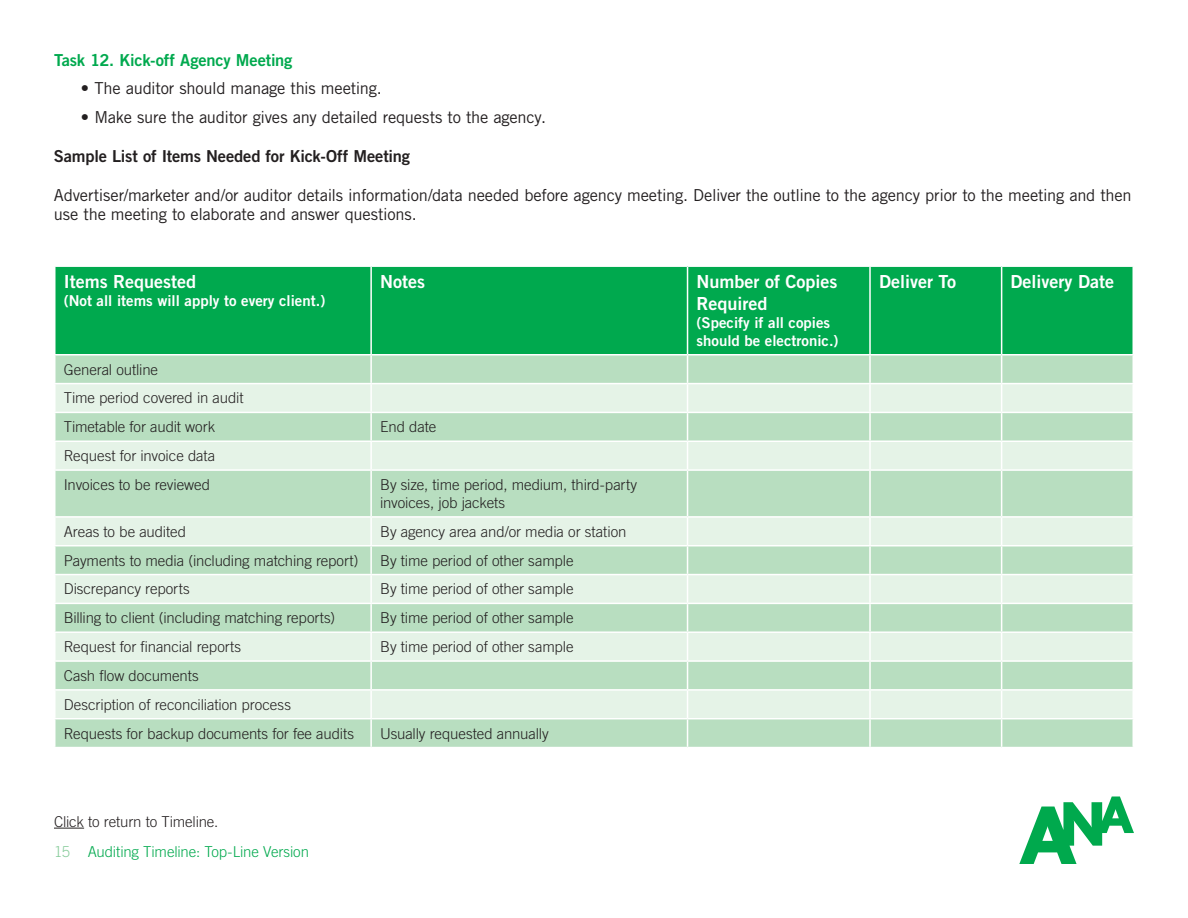
<style>
.page{position:relative;width:1188px;height:918px;background:#fff}
.page>*{position:absolute;margin:0;border:0;box-sizing:border-box;transform-origin:0 0}
.t1{font:18px/21.6px "Trade Gothic LT Std Bd 2";color:#fff}
.t2{font:16.5px/19.5px "Trade Gothic LT Std";letter-spacing:-.015em;color:#231f20}
.t3{font:16.5px "Trade Gothic LT Std Bd 2";letter-spacing:-.01em;color:#231f20}
.t4{font:16.5px "Trade Gothic LT Std Bd 2";letter-spacing:-.01em;color:#00a94e}
.t5{font:300 15px/28.8px "Trade Gothic LT Std";letter-spacing:-.005em;color:#231f20}
.t6{font:15px/18px "Trade Gothic LT Std Bd 2";color:#fff}
.t7{font:300 15px "Trade Gothic LT Std";letter-spacing:-.01em;color:#00a94d}
.s1{color:#89cc9c}
</style>
<div class="page">
<svg style="left:1019px;top:796px;width:115px;height:68px"></svg>
<hr style="left:54px;top:828px;width:30px;height:1px;background:#231f20">
<div style="left:56px;top:267px;width:1076px;height:87px;background:#00a94e"></div>
<svg style="left:56px;top:719px;width:1076px;height:28px;background:#b9dec1"></svg>
<svg style="left:56px;top:471px;width:1076px;height:247px;background:#cde7d2"></svg>
<hr style="left:54px;top:516px;width:317px;height:2px;background:#fff">
<hr style="left:371px;top:516px;width:317px;height:2px;background:#fff">
<hr style="left:688px;top:516px;width:182px;height:2px;background:#fff">
<hr style="left:870px;top:516px;width:132px;height:2px;background:#fff">
<hr style="left:1002px;top:516px;width:132px;height:2px;background:#fff">
<hr style="left:54px;top:545px;width:317px;height:1px;background:#fff">
<hr style="left:371px;top:545px;width:317px;height:1px;background:#fff">
<hr style="left:688px;top:545px;width:182px;height:1px;background:#fff">
<hr style="left:870px;top:545px;width:132px;height:1px;background:#fff">
<hr style="left:1002px;top:545px;width:132px;height:1px;background:#fff">
<hr style="left:54px;top:574px;width:317px;height:1px;background:#fff">
<hr style="left:371px;top:574px;width:317px;height:1px;background:#fff">
<hr style="left:688px;top:574px;width:182px;height:1px;background:#fff">
<hr style="left:870px;top:574px;width:132px;height:1px;background:#fff">
<hr style="left:1002px;top:574px;width:132px;height:1px;background:#fff">
<hr style="left:54px;top:603px;width:317px;height:1px;background:#fff">
<hr style="left:371px;top:603px;width:317px;height:1px;background:#fff">
<hr style="left:688px;top:603px;width:182px;height:1px;background:#fff">
<hr style="left:870px;top:603px;width:132px;height:1px;background:#fff">
<hr style="left:1002px;top:603px;width:132px;height:1px;background:#fff">
<hr style="left:54px;top:631px;width:317px;height:2px;background:#fff">
<hr style="left:371px;top:631px;width:317px;height:2px;background:#fff">
<hr style="left:688px;top:631px;width:182px;height:2px;background:#fff">
<hr style="left:870px;top:631px;width:132px;height:2px;background:#fff">
<hr style="left:1002px;top:631px;width:132px;height:2px;background:#fff">
<hr style="left:54px;top:660px;width:317px;height:2px;background:#fff">
<hr style="left:371px;top:660px;width:317px;height:2px;background:#fff">
<hr style="left:688px;top:660px;width:182px;height:2px;background:#fff">
<hr style="left:870px;top:660px;width:132px;height:2px;background:#fff">
<hr style="left:1002px;top:660px;width:132px;height:2px;background:#fff">
<hr style="left:54px;top:689px;width:317px;height:2px;background:#fff">
<hr style="left:371px;top:689px;width:317px;height:2px;background:#fff">
<hr style="left:688px;top:689px;width:182px;height:2px;background:#fff">
<hr style="left:870px;top:689px;width:132px;height:2px;background:#fff">
<hr style="left:1002px;top:689px;width:132px;height:2px;background:#fff">
<svg style="left:55px;top:356px;width:1078px;height:113px;background:#d0e9d5"></svg>
<hr style="left:370px;top:471px;width:2px;height:45px;background:#fff">
<hr style="left:687px;top:471px;width:1px;height:45px;background:#fff">
<hr style="left:869px;top:471px;width:2px;height:45px;background:#fff">
<hr style="left:1001px;top:471px;width:1px;height:45px;background:#fff">
<hr style="left:370px;top:518px;width:2px;height:27px;background:#fff">
<hr style="left:869px;top:518px;width:2px;height:27px;background:#fff">
<hr style="left:370px;top:546px;width:2px;height:28px;background:#fff">
<hr style="left:869px;top:546px;width:2px;height:28px;background:#fff">
<hr style="left:370px;top:575px;width:2px;height:28px;background:#fff">
<hr style="left:869px;top:575px;width:2px;height:28px;background:#fff">
<hr style="left:370px;top:604px;width:2px;height:27px;background:#fff">
<hr style="left:869px;top:604px;width:2px;height:27px;background:#fff">
<hr style="left:370px;top:633px;width:2px;height:27px;background:#fff">
<hr style="left:869px;top:633px;width:2px;height:27px;background:#fff">
<hr style="left:370px;top:662px;width:2px;height:27px;background:#fff">
<hr style="left:869px;top:662px;width:2px;height:27px;background:#fff">
<hr style="left:370px;top:691px;width:2px;height:27px;background:#fff">
<hr style="left:869px;top:691px;width:2px;height:27px;background:#fff">
<hr style="left:370px;top:719px;width:2px;height:28px;background:#fff">
<svg style="left:687px;top:518px;width:1px;height:229px"></svg>
<hr style="left:869px;top:719px;width:2px;height:28px;background:#fff">
<svg style="left:1001px;top:518px;width:1px;height:229px"></svg>
<hr style="left:370px;top:267px;width:2px;height:87px;background:#fff">
<hr style="left:687px;top:267px;width:1px;height:87px;background:#fff">
<hr style="left:869px;top:267px;width:2px;height:87px;background:#fff">
<hr style="left:1001px;top:267px;width:1px;height:87px;background:#fff">
<p class="t4" style="left:54px;top:50px;width:240px">Task 12. Kick-off Agency Meeting</p>
<p class="t2" style="left:81px;top:79px;width:302px">• The auditor should manage this meeting.</p>
<p class="t2" style="left:81px;top:107px;width:467px">• Make sure the auditor gives any detailed requests to the agency.</p>
<p class="t3" style="left:54px;top:146px;width:358px">Sample List of Items Needed for Kick-Off Meeting</p>
<p class="t2" style="left:54px;top:185px;width:1079px">Advertiser/marketer and/or auditor details information/data needed before agency meeting. Deliver the outline to the agency prior to the meeting and then use the meeting to elaborate and answer questions.</p>
<p class="t1" style="left:64px;top:271px;width:134px">Items Requested</p>
<p class="t6" style="left:64px;top:292px;width:263px">(Not all items will apply to every client.)</p>
<p class="t5" style="left:64px;top:355px;width:181px">General outline<br>Time period covered in audit<br>Timetable for audit work</p>
<p class="t5" style="left:64px;top:441px;width:153px">Request for invoice data<br>Invoices to be reviewed</p>
<p class="t1" style="left:380px;top:271px;width:46px">Notes</p>
<p class="t1" style="left:697px;top:271px;width:142px">Number of Copies<br>Required</p>
<p class="t6" style="left:697px;top:313px;width:144px">(Specify if all copies should be electronic.)</p>
<p class="t5" style="left:380px;top:412px;width:58px">End date</p>
<p class="t5" style="left:380px;top:475px;width:259px;line-height:18px">By size, time period, medium, third-party invoices, job jackets</p>
<p class="t5" style="left:64px;top:517px;width:124px">Areas to be audited</p>
<p class="t5" style="left:380px;top:517px;width:248px">By agency area and/or media or station</p>
<p class="t5" style="left:64px;top:546px;width:296px">Payments to media (including matching report)</p>
<p class="t5" style="left:380px;top:546px;width:195px">By time period of other sample</p>
<p class="t5" style="left:64px;top:574px;width:127px">Discrepancy reports</p>
<p class="t5" style="left:380px;top:574px;width:195px">By time period of other sample</p>
<p class="t5" style="left:64px;top:603px;width:273px">Billing to client (including matching reports)</p>
<p class="t5" style="left:380px;top:603px;width:195px">By time period of other sample</p>
<p class="t5" style="left:64px;top:632px;width:179px">Request for financial reports</p>
<p class="t5" style="left:380px;top:632px;width:195px">By time period of other sample</p>
<p class="t5" style="left:64px;top:661px;width:292px">Cash flow documents<br>Description of reconciliation process<br>Requests for backup documents for fee audits</p>
<p class="t5" style="left:380px;top:719px;width:170px">Usually requested annually</p>
<p class="t5" style="left:54px;top:807px;width:166px">Click to return to Timeline.</p>
<p class="t7" style="left:54px;top:842px;width:257px"><span class="s1">15</span> Auditing Timeline: Top-Line Version</p>
<p class="t1" style="left:879px;top:271px;width:79px">Deliver To</p>
<p class="t1" style="left:1011px;top:271px;width:105px">Delivery Date</p>
</div>
